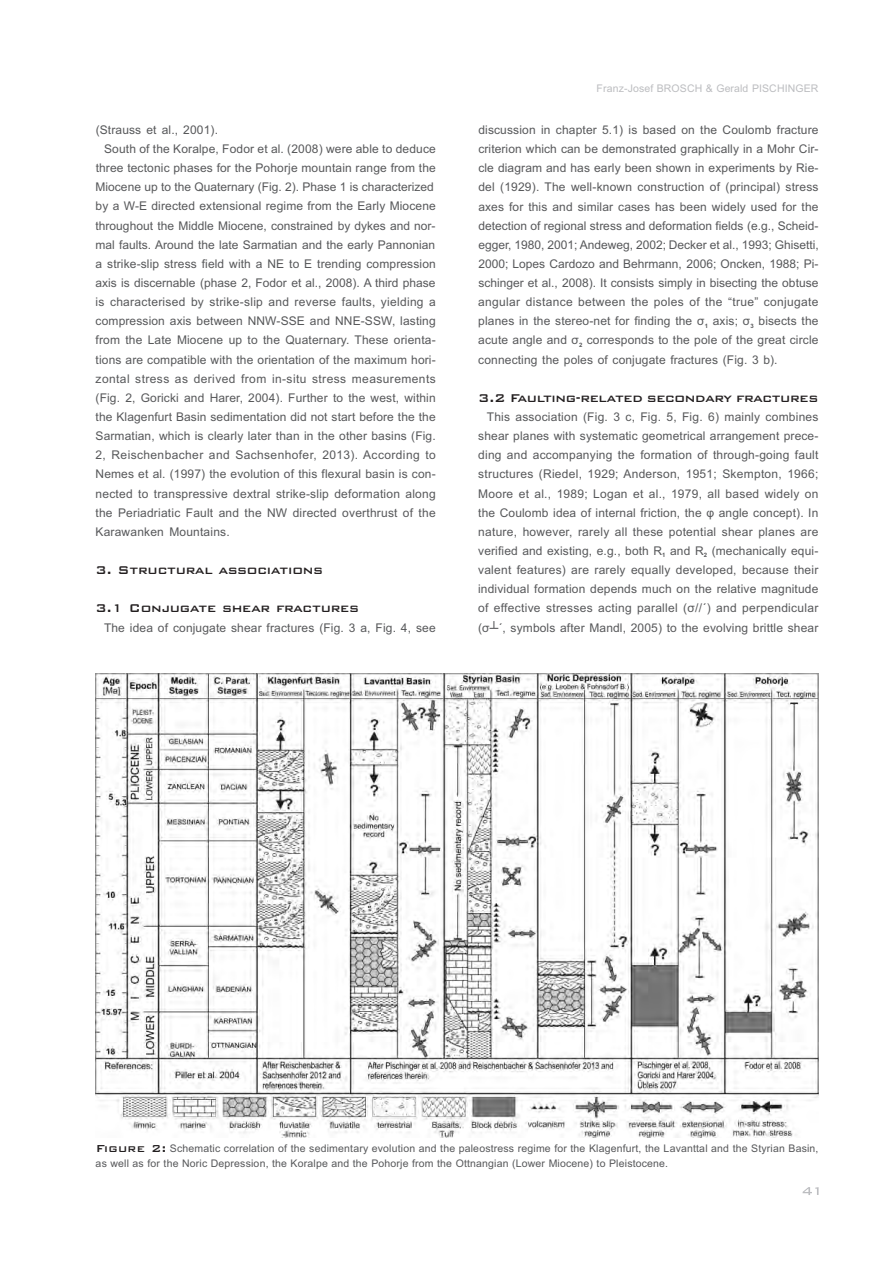
<style>
.page{position:relative;width:893px;height:1263px;background:#fff}
.page>*{position:absolute;margin:0;border:0;box-sizing:border-box;transform-origin:0 0}
.t1{font:500 15px "Bank Gothic BT";letter-spacing:-.025em;color:#231f20}
.t2{font:12px/19.2px "Arial";letter-spacing:.01em;color:#57585a;text-align:justify}
.t3{font:12px "Arial";letter-spacing:.035em;color:#57585a}
.t4{font:10.5px/14.9px "Arial";letter-spacing:.015em;color:#57585a}
.t5{font:10.5px "Arial";letter-spacing:.01em;color:#bcbdc0}
.t6{font:700 6px "Arial";color:#57585a}
.s1{font-family:"Bank Gothic BT";font-weight:500;font-size:13.5px;color:#231f20}
</style>
<div class="page">
<img style="left:95px;top:674px;width:724px;height:464px">
<svg style="left:803px;top:1187px;width:16px;height:8px"></svg>
<p class="t2" style="left:96px;top:121px;width:124px">(Strauss et al., 2001).</p>
<p class="t2" style="left:104px;top:140px;width:333px">South of the Koralpe, Fodor et al. (2008) were able to deduce</p>
<p class="t2" style="left:96px;top:159px;width:342px">three tectonic phases for the Pohorje mountain range from the</p>
<p class="t2" style="left:96px;top:179px;width:340px">Miocene up to the Quaternary (Fig. 2). Phase 1 is characterized</p>
<p class="t2" style="left:96px;top:198px;width:342px">by a W-E directed extensional regime from the Early Miocene</p>
<p class="t2" style="left:96px;top:217px;width:341px">throughout the Middle Miocene, constrained by dykes and nor-</p>
<p class="t2" style="left:96px;top:236px;width:341px">mal faults. Around the late Sarmatian and the early Pannonian</p>
<p class="t2" style="left:96px;top:255px;width:342px">a strike-slip stress field with a NE to E trending compression</p>
<p class="t2" style="left:96px;top:274px;width:341px">axis is discernable (phase 2, Fodor et al., 2008). A third phase</p>
<p class="t2" style="left:96px;top:293px;width:342px">is characterised by strike-slip and reverse faults, yielding a</p>
<p class="t2" style="left:96px;top:313px;width:342px">compression axis between NNW-SSE and NNE-SSW, lasting</p>
<p class="t2" style="left:96px;top:332px;width:342px">from the Late Miocene up to the Quaternary. These orienta-</p>
<p class="t2" style="left:96px;top:351px;width:342px">tions are compatible with the orientation of the maximum hori-</p>
<p class="t3" style="left:96px;top:374px;width:342px">zontal stress as derived from in-situ stress measurements</p>
<p class="t2" style="left:96px;top:389px;width:342px">(Fig. 2, Goricki and Harer, 2004). Further to the west, within</p>
<p class="t2" style="left:96px;top:408px;width:342px">the Klagenfurt Basin sedimentation did not start before the the</p>
<p class="t2" style="left:96px;top:427px;width:342px">Sarmatian, which is clearly later than in the other basins (Fig.</p>
<p class="t3" style="left:96px;top:450px;width:342px">2, Reischenbacher and Sachsenhofer, 2013). According to</p>
<p class="t2" style="left:96px;top:466px;width:342px">Nemes et al. (1997) the evolution of this flexural basin is con-</p>
<p class="t2" style="left:96px;top:485px;width:342px">nected to transpressive dextral strike-slip deformation along</p>
<p class="t2" style="left:96px;top:504px;width:342px">the Periadriatic Fault and the NW directed overthrust of the</p>
<p class="t2" style="left:96px;top:523px;width:136px">Karawanken Mountains.</p>
<p class="t1" style="left:95px;top:563px;width:229px">3. Structural associations</p>
<p class="t1" style="left:95px;top:601px;width:265px">3.1 Conjugate shear fractures</p>
<p class="t2" style="left:104px;top:619px;width:333px">The idea of conjugate shear fractures (Fig. 3 a, Fig. 4, see</p>
<p class="t5" style="left:597px;top:84px;width:223px">Franz-Josef BROSCH &amp; Gerald PISCHINGER</p>
<p class="t2" style="left:478px;top:121px;width:342px">discussion in chapter 5.1) is based on the Coulomb fracture criterion which can be demonstrated graphically in a Mohr Cir&shy;cle diagram and has early been shown in experiments by Rie&shy;del (1929). The well-known construction of (principal) stress axes for this and similar cases has been widely used for the detection of regional stress and deformation fields (e.g., Scheid&shy;egger, 1980, 2001; Andeweg, 2002; Decker et al., 1993; Ghisetti, 2000; Lopes Cardozo and Behrmann, 2006; Oncken, 1988; Pi&shy;schinger et al., 2008). It consists simply in bisecting the obtuse angular distance between the poles of the “true” conjugate planes in the stereo-net for finding the σ axis; σ bisects the</p>
<p class="t6" style="left:705px;top:323px;width:5px">1</p>
<p class="t6" style="left:750px;top:323px;width:5px">3</p>
<p class="t2" style="left:478px;top:332px;width:342px">acute angle and σ corresponds to the pole of the great circle</p>
<p class="t6" style="left:579px;top:342px;width:5px">2</p>
<p class="t2" style="left:478px;top:351px;width:301px">connecting the poles of conjugate fractures (Fig. 3 b).</p>
<p class="t1" style="left:478px;top:390px;width:342px">3.2 Faulting-related secondary fractures</p>
<p class="t2" style="left:478px;top:408px;width:342px;text-indent:9px">This association (Fig. 3 c, Fig. 5, Fig. 6) mainly combines shear planes with systematic geometrical arrangement prece&shy;ding and accompanying the formation of through-going fault structures (Riedel, 1929; Anderson, 1951; Skempton, 1966; Moore et al., 1989; Logan et al., 1979, all based widely on the Coulomb idea of internal friction, the φ angle concept). In nature, however, rarely all these potential shear planes are verified and existing, e.g., both R and R (mechanically equi-</p>
<p class="t6" style="left:662px;top:553px;width:5px">1</p>
<p class="t6" style="left:704px;top:553px;width:5px">2</p>
<p class="t2" style="left:478px;top:561px;width:342px">valent features) are rarely equally developed, because their individual formation depends much on the relative magnitude of effective stresses acting parallel (σ//´) and perpendicular (σ┴´, symbols after Mandl, 2005) to the evolving brittle shear</p>
<p class="t4" style="left:96px;top:1142px;width:724px"><span class="s1">Figure 2:</span> Schematic correlation of the sedimentary evolution and the paleostress regime for the Klagenfurt, the Lavanttal and the Styrian Basin, as well as for the Noric Depression, the Koralpe and the Pohorje from the Ottnangian (Lower Miocene) to Pleistocene.</p>
</div>
